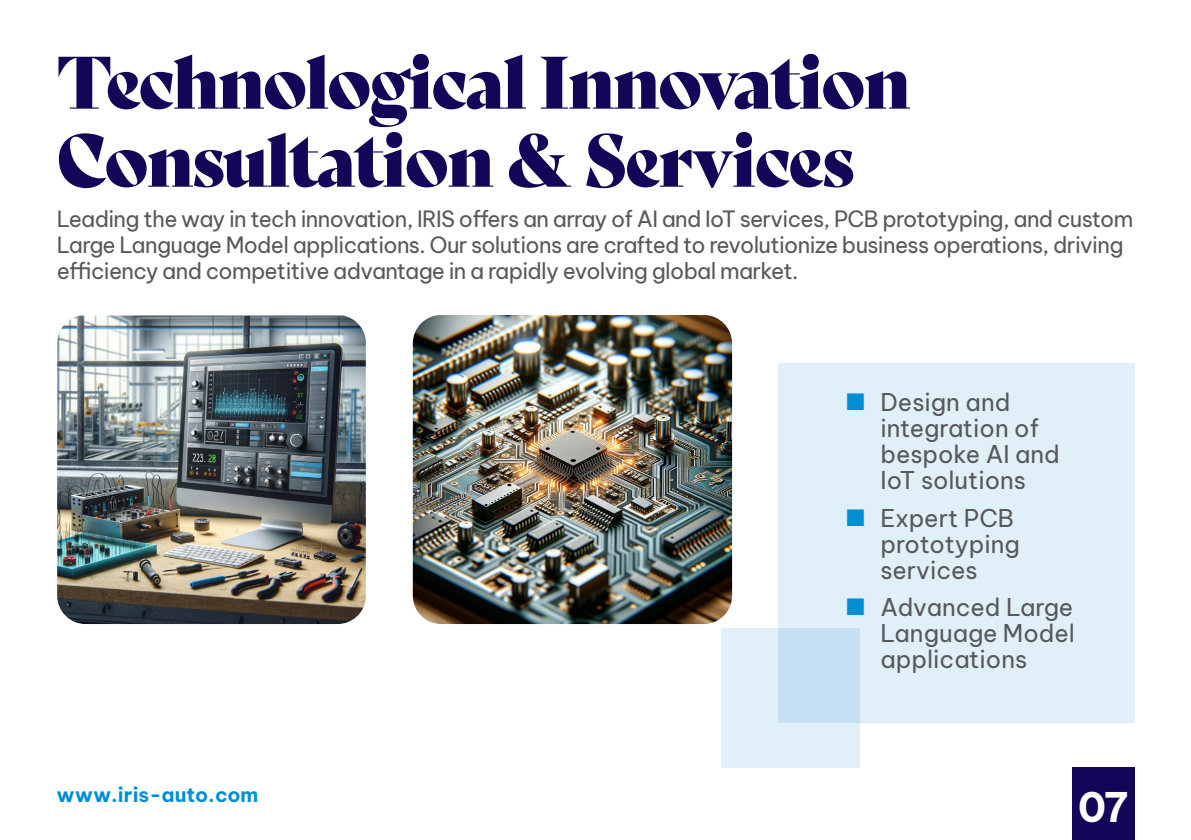
<style>
.page{position:relative;width:1191px;height:840px;background:#fff}
.page>*{position:absolute;margin:0;border:0;box-sizing:border-box;transform-origin:0 0}
.t1{font:72px/78px "Bely Display";letter-spacing:-.03em;color:#110658}
.t2{font:700 40px "Be Vietnam Pro";color:#fff}
.t3{font:24px/26px "Be Vietnam Pro";color:#57585a}
.t4{font:22px/26px "Be Vietnam Pro";letter-spacing:-.03em;color:#57585a}
.t5{font:700 20px "Be Vietnam Pro";color:#008fd5}
.s1{color:#008fd5}
</style>
<div class="page">
<div style="left:1071px;top:767px;width:63px;height:72px;background:#110658"></div>
<div style="left:778px;top:363px;width:356px;height:359px;background:#e1eff9"></div>
<svg style="left:721px;top:628px;width:138px;height:139px;background:#d6e9f6"></svg>
<img style="left:57px;top:315px;width:309px;height:308px">
<img style="left:413px;top:315px;width:319px;height:308px">
<h1 class="t1" style="left:57px;top:37px;width:856px">Technological Innovation<br>Consultation &amp; Services</h1>
<p class="t4" style="left:57px;top:204px;width:1078px">Leading the way in tech innovation, IRIS offers an array of AI and IoT services, PCB prototyping, and custom<br>Large Language Model applications. Our solutions are crafted to revolutionize business operations, driving efficiency and competitive advantage in a rapidly evolving global market.</p>
<p class="t3" style="left:880px;top:387px;width:181px;text-indent:-34px"><span class="s1">■</span> Design and integration of bespoke AI and<br>IoT solutions</p>
<p class="t3" style="left:880px;top:502px;width:141px;text-indent:-34px"><span class="s1">■</span> Expert PCB prototyping services</p>
<p class="t3" style="left:880px;top:591px;width:196px;text-align:justify;text-indent:-34px"><span class="s1">■</span> Advanced Large Language Model applications</p>
<p class="t5" style="left:57px;top:777px;width:203px">www.iris-auto.com</p>
<h2 class="t2" style="left:1078px;top:772px;width:52px">07</h2>
</div>
